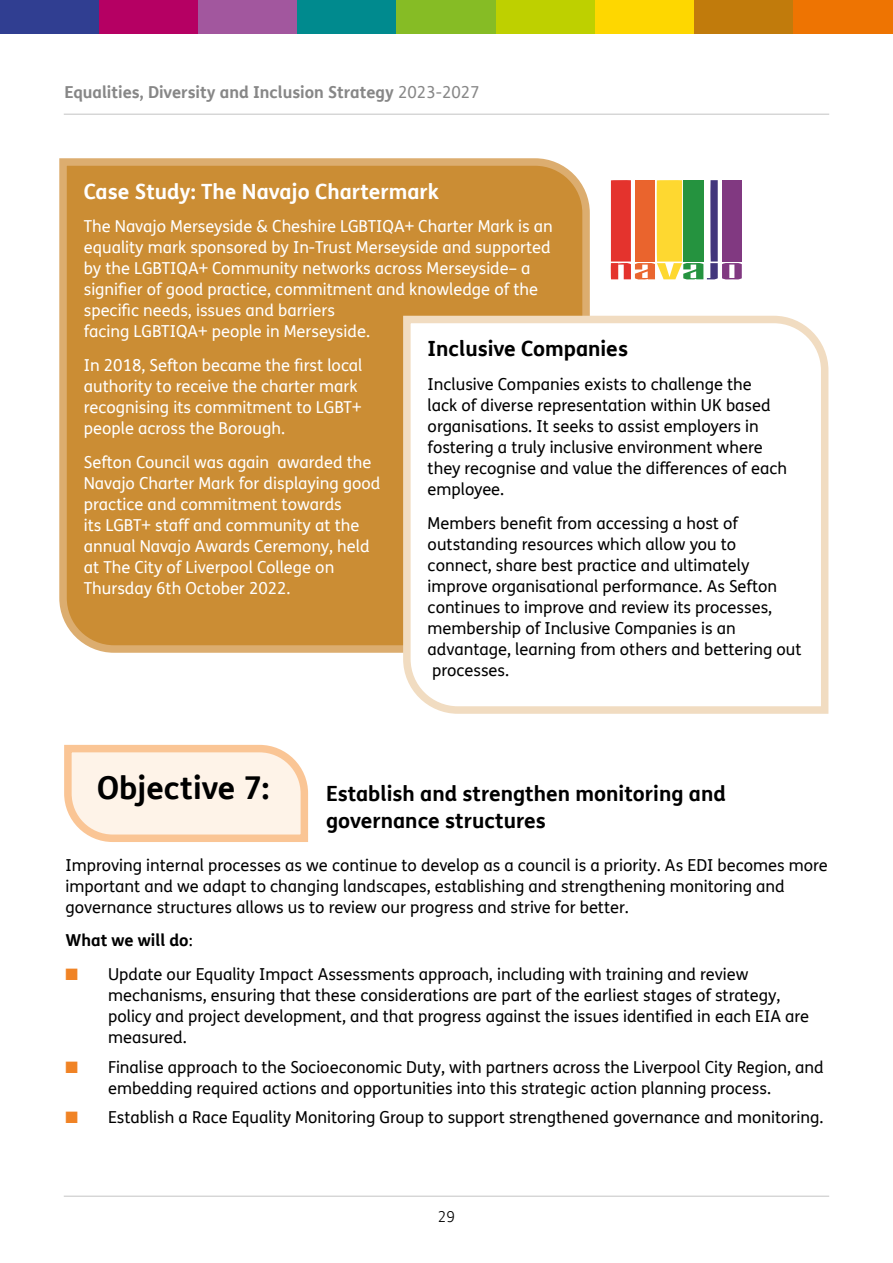
<style>
.page{position:relative;width:893px;height:1263px;background:#fff}
.page>*{position:absolute;margin:0;border:0;box-sizing:border-box;transform-origin:0 0}
.Body{font:700 31.5px "FS Me";color:#000}
.Body-2{font:700 21px/27px "FS Me";color:#000}
.Body-3{font:700 21px "FS Me";color:#fff}
.Body-4{font:16.5px/21px "FS Me";color:#000}
.Body-5{font:16.5px/21px "FS Me";color:#fff}
.t1{font:700 16.5px "FS Me";color:#878787}
.Body-6{font:700 16.5px "FS Me";color:#000}
.t2{font:300 15px "FS Me";color:#000}
.s1{font-weight:400}
.s2{color:#f08325}
</style>
<div class="page">
<hr style="left:64px;top:114px;width:765px;height:1px;background:#c6c6c6">
<hr style="left:64px;top:1196px;width:765px;height:1px;background:#c6c6c6">
<div style="left:0;top:0;width:99px;height:33px;background:#303e91"></div>
<div style="left:496px;top:0;width:99px;height:33px;background:#bed000"></div>
<div style="left:99px;top:0;width:99px;height:33px;background:#b50063"></div>
<div style="left:198px;top:0;width:100px;height:33px;background:#a2579e"></div>
<div style="left:298px;top:0;width:99px;height:33px;background:#008a8e"></div>
<div style="left:397px;top:0;width:99px;height:33px;background:#86bc25"></div>
<div style="left:595px;top:0;width:99px;height:33px;background:#fed700"></div>
<div style="left:694px;top:0;width:100px;height:33px;background:#c17b0c"></div>
<div style="left:794px;top:0;width:99px;height:33px;background:#ee7402"></div>
<div style="left:59px;top:158px;width:531px;height:495px;background:#cb8d34"></div>
<svg style="left:611px;top:180px;width:131px;height:99px"></svg>
<svg style="left:399px;top:312px;width:430px;height:402px"></svg>
<svg style="left:64px;top:744px;width:244px;height:98px;background:#fdead9"></svg>
<p class="t1" style="left:64px;top:79px;width:417px">Equalities, Diversity and Inclusion Strategy <span class="s1">2023-2027</span></p>
<p class="Body-3" style="left:84px;top:175px;width:357px">Case Study: The Navajo Chartermark</p>
<p class="Body-5" style="left:84px;top:216px;width:470px">The Navajo Merseyside &amp; Cheshire LGBTIQA+ Charter Mark is an equality mark sponsored by In-Trust Merseyside and supported by the LGBTIQA+ Community networks across Merseyside– a signifier of good practice, commitment and knowledge of the specific needs, issues and barriers<br>facing LGBTIQA+ people in Merseyside.</p>
<p class="Body-5" style="left:84px;top:354px;width:280px">In 2018, Sefton became the first local authority to receive the charter mark recognising its commitment to LGBT+ people across the Borough.</p>
<p class="Body-5" style="left:84px;top:451px;width:298px">Sefton Council was again awarded the Navajo Charter Mark for displaying good practice and commitment towards<br>its LGBT+ staff and community at the annual Navajo Awards Ceremony, held at The City of Liverpool College on Thursday 6th October 2022.</p>
<p class="Body-2" style="left:428px;top:334px;width:202px">Inclusive Companies</p>
<p class="Body-4" style="left:428px;top:373px;width:361px">Inclusive Companies exists to challenge the<br>lack of diverse representation within UK based organisations. It seeks to assist employers in fostering a truly inclusive environment where they recognise and value the differences of each employee.</p>
<p class="Body-4" style="left:428px;top:512px;width:375px">Members benefit from accessing a host of outstanding resources which allow you to connect, share best practice and ultimately improve organisational performance. As Sefton continues to improve and review its processes, membership of Inclusive Companies is an advantage, learning from others and bettering out processes.</p>
<p class="Body" style="left:97px;top:763px;width:174px">Objective 7:</p>
<p class="Body-2" style="left:326px;top:779px;width:401px">Establish and strengthen monitoring and governance structures</p>
<p class="Body-4" style="left:66px;top:854px;width:764px">Improving internal processes as we continue to develop as a council is a priority. As EDI becomes more important and we adapt to changing landscapes, establishing and strengthening monitoring and governance structures allows us to review our progress and strive for better.</p>
<p class="Body-6" style="left:66px;top:928px;width:129px">What we will do<span class="s1">:</span></p>
<p class="Body-4" style="left:108px;top:963px;width:703px;text-indent:-43px"><span class="s2">■</span> Update our Equality Impact Assessments approach, including with training and review mechanisms, ensuring that these considerations are part of the earliest stages of strategy, policy and project development, and that progress against the issues identified in each EIA are measured.</p>
<p class="Body-4" style="left:108px;top:1056px;width:717px;text-indent:-43px"><span class="s2">■</span> Finalise approach to the Socioeconomic Duty, with partners across the Liverpool City Region, and embedding required actions and opportunities into this strategic action planning process.</p>
<p class="Body-4" style="left:66px;top:1106px;width:759px"><span class="s2">■</span> Establish a Race Equality Monitoring Group to support strengthened governance and monitoring.</p>
<p class="t2" style="left:438px;top:1206px;width:19px">29</p>
</div>
